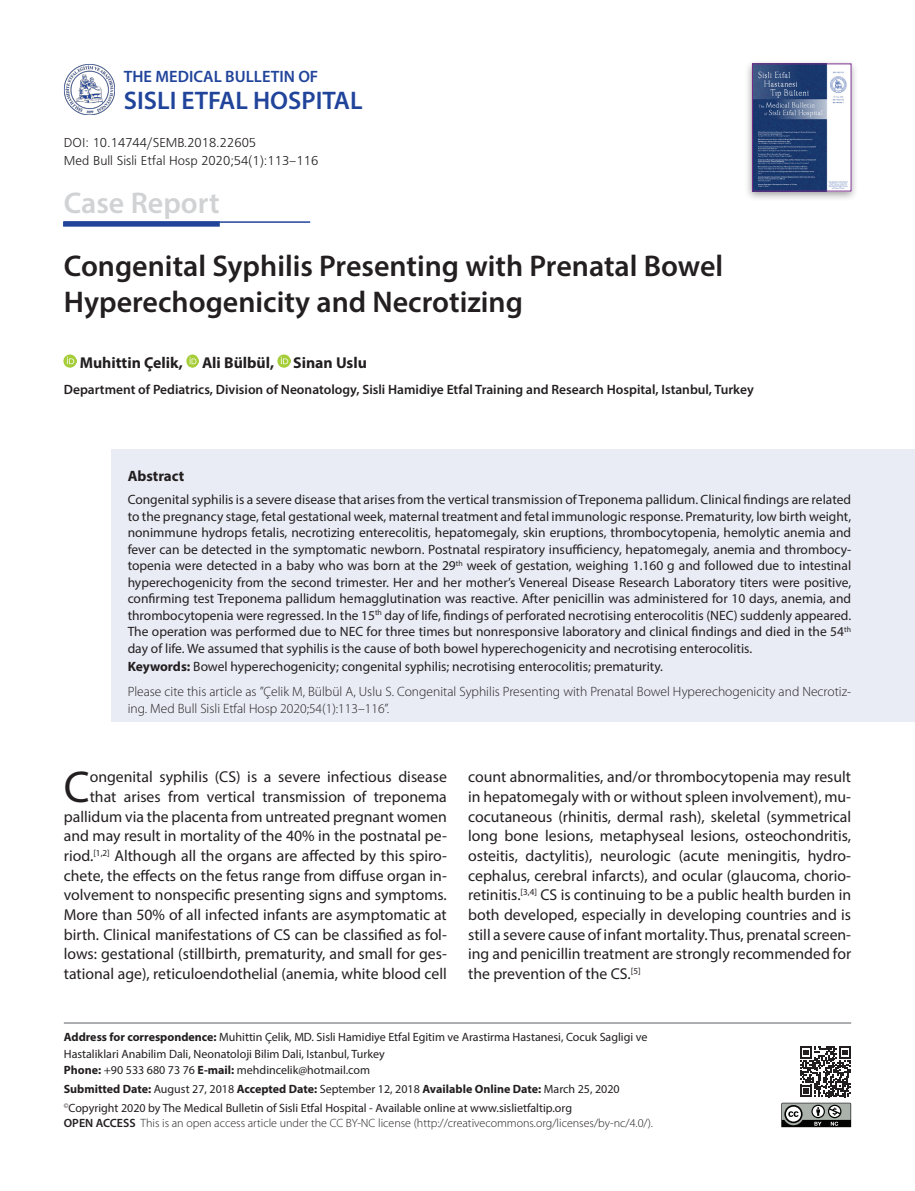
<style>
.page{position:relative;width:915px;height:1191px;background:#fff}
.page>*{position:absolute;margin:0;border:0;box-sizing:border-box;transform-origin:0 0}
.ana_metin_bosluksuz{font:44.7px "Myriad Pro";color:#231f20}
.ana_baslik{font:600 30px/36px "Myriad Pro";color:#231f20}
.ana_baslik-2{font:600 30px "Myriad Pro";color:#d1d2d4}
.ana_baslik-3{font:600 25.5px "Myriad Pro";color:#21449b}
.ana_baslik-4{font:600 16.5px "Myriad Pro";color:#21449b}
.ana_metin_bosluksuz-2{font:15.75px/19.6px "Myriad Pro";color:#231f20;text-align:right}
.yazar_adları{font:700 15.75px "Myriad Pro";color:#231f20}
.ozet_baslik{font:700 15px "Myriad Pro";color:#231f20}
.ozet{font:13.5px/16.5px "Myriad Pro";color:#231f20;text-align:justify}
.ozet-2{font:300 13.5px/16.5px "Myriad Pro";color:#231f20}
.kurumlar{font:600 13.5px "Myriad Pro";color:#231f20}
.doi{font:13.5px "Frugal Normal Tr";color:#231f20}
.info{font:12px "Myriad Pro";color:#231f20}
.t1{font:300 12px "Myriad Pro";color:#231f20}
.info-2{font:700 12px "Myriad Pro";color:#231f20}
.s1{font-weight:700}
.s2{font-weight:400}
.s3{font-weight:600}
</style>
<div class="page">
<div style="left:112px;top:449px;width:802px;height:273px;background:#e9ecf5"></div>
<svg style="left:64px;top:355px;width:13px;height:12px"></svg>
<svg style="left:186px;top:355px;width:13px;height:12px"></svg>
<svg style="left:277px;top:355px;width:13px;height:12px"></svg>
<hr style="left:64px;top:1022px;width:786px;height:1px;background:#939598">
<hr style="left:64px;top:221px;width:246px;height:2px;background:#21449b">
<svg style="left:63px;top:221px;width:157px;height:6px"></svg>
<img style="left:64px;top:64px;width:51px;height:51px">
<div style="left:744px;top:60px;width:114px;height:142px;background:#231f20;opacity:.43"></div>
<img style="left:754px;top:66px;width:94px;height:123px">
<div style="left:752px;top:64px;width:98px;height:127px;border:1px solid #782a89"></div>
<svg style="left:781px;top:1046px;width:71px;height:82px"></svg>
<p class="ana_baslik-4" style="left:124px;top:66px;width:196px">THE MEDICAL BULLETIN OF</p>
<p class="ana_baslik-3" style="left:124px;top:84px;width:240px">SISLI ETFAL HOSPITAL</p>
<p class="doi" style="left:64px;top:135px;width:194px">DOI: 10.14744/SEMB.2018.22605</p>
<p class="doi" style="left:64px;top:153px;width:256px">Med Bull Sisli Etfal Hosp 2020;54(1):113–116</p>
<p class="ana_baslik-2" style="left:64px;top:184px;width:157px">Case Report</p>
<p class="ana_baslik" style="left:64px;top:247px;width:660px">Congenital Syphilis Presenting with Prenatal Bowel<br>Hyperechogenicity and Necrotizing</p>
<p class="yazar_adları" style="left:80px;top:352px;width:288px">Muhittin Çelik, Ali Bülbül, Sinan Uslu</p>
<p class="kurumlar" style="left:64px;top:381px;width:691px">Department of Pediatrics, Division of Neonatology, Sisli Hamidiye Etfal Training and Research Hospital, Istanbul, Turkey</p>
<p class="ozet_baslik" style="left:128px;top:466px;width:58px">Abstract</p>
<p class="ozet" style="left:128px;top:491px;width:724px">Congenital syphilis is a severe disease that arises from the vertical transmission of Treponema pallidum. Clinical findings are related to the pregnancy stage, fetal gestational week, maternal treatment and fetal immunologic response. Prematurity, low birth weight, nonimmune hydrops fetalis, necrotizing enterecolitis, hepatomegaly, skin eruptions, thrombocytopenia, hemolytic anemia and fever can be detected in the symptomatic newborn. Postnatal respiratory insufficiency, hepatomegaly, anemia and thrombocy&shy;topenia were detected in a baby who was born at the 29<sup>th</sup> week of gestation, weighing 1.160 g and followed due to intestinal hyperechogenicity from the second trimester. Her and her mother’s Venereal Disease Research Laboratory titers were positive, confirming test Treponema pallidum hemagglutination was reactive. After penicillin was administered for 10 days, anemia, and thrombocytopenia were regressed. In the 15<sup>th</sup> day of life, findings of perforated necrotising enterocolitis (NEC) suddenly appeared.<br>The operation was performed due to NEC for three times but nonresponsive laboratory and clinical findings and died in the 54<sup>th </sup>day of life. We assumed that syphilis is the cause of both bowel hyperechogenicity and necrotising enterocolitis.</p>
<p class="ozet" style="left:128px;top:658px;width:536px"><span class="s1">Keywords:</span> Bowel hyperechogenicity; congenital syphilis; necrotising enterocolitis; prematurity.</p>
<p class="ozet-2" style="left:128px;top:684px;width:724px">Please cite this article as ”Çelik M, Bülbül A, Uslu S. Congenital Syphilis Presenting with Prenatal Bowel Hyperechogenicity and Necrotiz&shy;ing. Med Bull Sisli Etfal Hosp 2020;54(1):113–116”.</p>
<p class="ana_metin_bosluksuz-2" style="left:64px;top:767px;width:384px">ongenital syphilis (CS) is a severe infectious disease that arises from vertical transmission of treponema pallidum via the placenta from untreated pregnant women and may result in mortality of the 40% in the postnatal pe&shy;riod.<sup>[1,2]</sup> Although all the organs are affected by this spiro&shy;chete, the effects on the fetus range from diffuse organ in&shy;volvement to nonspecific presenting signs and symptoms.<br>More than 50% of all infected infants are asymptomatic at birth. Clinical manifestations of CS can be classified as fol&shy;lows: gestational (stillbirth, prematurity, and small for ges&shy;tational age), reticuloendothelial (anemia, white blood cell</p>
<p class="ana_metin_bosluksuz-2" style="left:468px;top:767px;width:384px;text-align:justify">count abnormalities, and/or thrombocytopenia may result in hepatomegaly with or without spleen involvement), mu&shy;cocutaneous (rhinitis, dermal rash), skeletal (symmetrical long bone lesions, metaphyseal lesions, osteochondritis, osteitis, dactylitis), neurologic (acute meningitis, hydro&shy;cephalus, cerebral infarcts), and ocular (glaucoma, chorio&shy;retinitis.<sup>[3,4]</sup> CS is continuing to be a public health burden in both developed, especially in developing countries and is still a severe cause of infant mortality. Thus, prenatal screen&shy;ing and penicillin treatment are strongly recommended for the prevention of the CS.<sup>[5]</sup></p>
<p class="ana_metin_bosluksuz" style="left:64px;top:759px;width:27px">C</p>
<p class="info" style="left:64px;top:1029px;width:585px"><span class="s1">Address for correspondence:</span> Muhittin Çelik, MD. Sisli Hamidiye Etfal Egitim ve Arastirma Hastanesi, Cocuk Sagligi ve</p>
<p class="info" style="left:64px;top:1046px;width:322px">Hastaliklari Anabilim Dali, Neonatoloji Bilim Dali, Istanbul, Turkey</p>
<p class="info" style="left:64px;top:1062px;width:308px"><span class="s1">Phone:</span> +90 533 680 73 76 <span class="s1">E-mail:</span> mehdincelik@hotmail.com</p>
<p class="info-2" style="left:64px;top:1081px;width:557px">Submitted Date: <span class="s2">August 27, 2018</span> Accepted Date: <span class="s2">September 12, 2018</span> Available Online Date: <span class="s2">March 25, 2020</span></p>
<p class="info" style="left:64px;top:1100px;width:509px"><sup>©</sup>Copyright 2020 by The Medical Bulletin of Sisli Etfal Hospital - Available online at www.sislietfaltip.org</p>
<p class="t1" style="left:64px;top:1116px;width:590px"><span class="s3">OPEN ACCESS</span> This is an open access article under the CC BY-NC license (http://creativecommons.org/licenses/by-nc/4.0/).</p>
</div>
